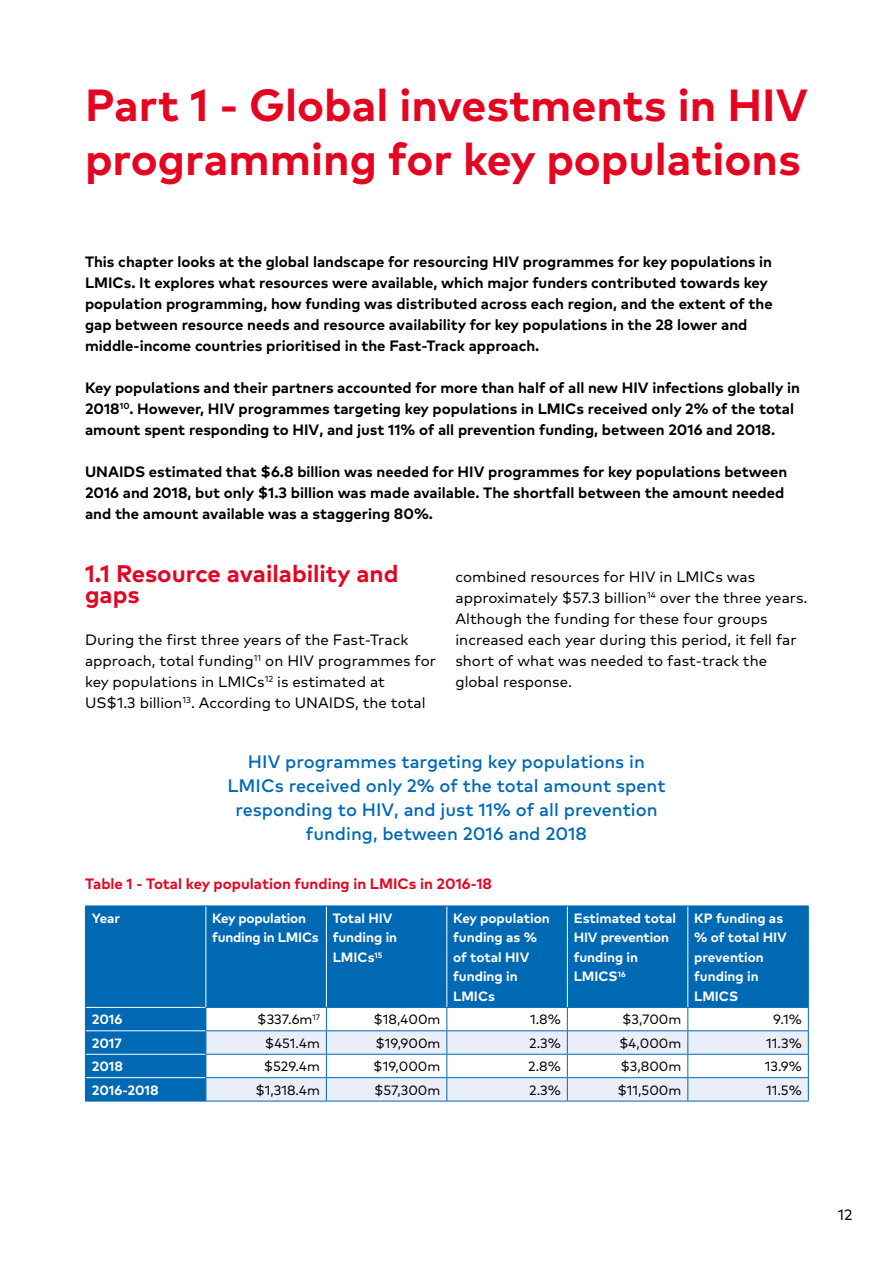
<style>
.page{position:relative;width:893px;height:1263px;background:#fff}
.page>*{position:absolute;margin:0;border:0;box-sizing:border-box;transform-origin:0 0}
.t1{font:700 45px/54px "FF Mark Pro AF";color:#e40521}
.t2{font:700 24px/21px "FF Mark Pro AF";color:#e40521}
.t3{font:500 18px/24px "FF Mark Pro AF";color:#0069b4;text-align:center}
.t4{font:700 15px/21px "FF Mark Pro AF";color:#000}
.t5{font:15px/21px "FF Mark Pro AF";color:#000}
.t6{font:700 15px "FF Mark Pro AF";color:#e40521}
.t7{font:700 13.5px/19.5px "FF Mark Pro AF";color:#fff}
.t8{font:13.5px "FF Mark Pro AF";color:#000}
</style>
<div class="page">
<div style="left:86px;top:906px;width:722px;height:195px;background:#0069b4"></div>
<hr style="left:206px;top:906px;width:1px;height:101px;background:#fff">
<hr style="left:326px;top:906px;width:1px;height:101px;background:#fff">
<hr style="left:446px;top:906px;width:1px;height:101px;background:#fff">
<hr style="left:567px;top:906px;width:1px;height:101px;background:#fff">
<hr style="left:687px;top:906px;width:1px;height:101px;background:#fff">
<hr style="left:86px;top:1007px;width:120px;height:1px;background:#fff">
<hr style="left:86px;top:1030px;width:120px;height:1px;background:#fff">
<hr style="left:86px;top:1054px;width:120px;height:1px;background:#fff">
<hr style="left:86px;top:1077px;width:120px;height:1px;background:#fff">
<hr style="left:85px;top:905px;width:121px;height:1px;background:#0069b4">
<hr style="left:85px;top:906px;width:1px;height:101px;background:#0069b4">
<hr style="left:206px;top:905px;width:120px;height:1px;background:#0069b4">
<hr style="left:326px;top:905px;width:121px;height:1px;background:#0069b4">
<hr style="left:447px;top:905px;width:120px;height:1px;background:#0069b4">
<hr style="left:567px;top:905px;width:121px;height:1px;background:#0069b4">
<hr style="left:688px;top:905px;width:121px;height:1px;background:#0069b4">
<hr style="left:808px;top:906px;width:1px;height:101px;background:#0069b4">
<svg style="left:85px;top:1007px;width:1px;height:94px"></svg>
<hr style="left:85px;top:1101px;width:121px;height:1px;background:#0069b4">
<hr style="left:206px;top:1007px;width:120px;height:1px;background:#0069b4">
<hr style="left:326px;top:1007px;width:121px;height:1px;background:#0069b4">
<hr style="left:447px;top:1007px;width:120px;height:1px;background:#0069b4">
<hr style="left:567px;top:1007px;width:121px;height:1px;background:#0069b4">
<hr style="left:688px;top:1007px;width:121px;height:1px;background:#0069b4">
<svg style="left:206px;top:1008px;width:603px;height:93px"></svg>
<hr style="left:206px;top:1101px;width:120px;height:1px;background:#0069b4">
<hr style="left:326px;top:1101px;width:121px;height:1px;background:#0069b4">
<hr style="left:447px;top:1101px;width:120px;height:1px;background:#0069b4">
<hr style="left:567px;top:1101px;width:121px;height:1px;background:#0069b4">
<hr style="left:688px;top:1101px;width:121px;height:1px;background:#0069b4">
<h1 class="t1" style="left:85px;top:74px;width:724px">Part 1 - Global investments in HIV programming for key populations</h1>
<p class="t4" style="left:85px;top:250px;width:689px">This chapter looks at the global landscape for resourcing HIV programmes for key populations in LMICs. It explores what resources were available, which major funders contributed towards key population programming, how funding was distributed across each region, and the extent of the gap between resource needs and resource availability for key populations in the 28 lower and middle-income countries prioritised in the Fast-Track approach.</p>
<p class="t4" style="left:85px;top:376px;width:716px">Key populations and their partners accounted for more than half of all new HIV infections globally in<br>2018<sup>10</sup>. However, HIV programmes targeting key populations in LMICs received only 2% of the total amount spent responding to HIV, and just 11% of all prevention funding, between 2016 and 2018.</p>
<p class="t4" style="left:85px;top:460px;width:704px">UNAIDS estimated that $6.8 billion was needed for HIV programmes for key populations between<br>2016 and 2018, but only $1.3 billion was made available. The shortfall between the amount needed and the amount available was a staggering 80%.</p>
<h2 class="t2" style="left:85px;top:561px;width:315px">1.1 Resource availability and gaps</h2>
<p class="t5" style="left:85px;top:628px;width:353px">During the first three years of the Fast-Track approach, total funding<sup>11</sup> on HIV programmes for key populations in LMICs<sup>12</sup> is estimated at US$1.3 billion<sup>13</sup>. According to UNAIDS, the total</p>
<p class="t5" style="left:455px;top:565px;width:353px">combined resources for HIV in LMICs was approximately $57.3 billion<sup>14</sup> over the three years.<br>Although the funding for these four groups increased each year during this period, it fell far short of what was needed to fast-track the global response.</p>
<p class="t3" style="left:227px;top:748px;width:439px">HIV programmes targeting key populations in LMICs received only 2% of the total amount spent responding to HIV, and just 11% of all prevention funding, between 2016 and 2018</p>
<p class="t6" style="left:85px;top:873px;width:408px">Table 1 - Total key population funding in LMICs in 2016-18</p>
<p class="t7" style="left:92px;top:907px;width:30px">Year</p>
<p class="t7" style="left:212px;top:907px;width:108px">Key population funding in LMICs</p>
<p class="t7" style="left:333px;top:907px;width:66px">Total HIV funding in<br>LMICs<sup>15</sup></p>
<p class="t7" style="left:453px;top:907px;width:98px">Key population funding as % of total HIV funding in<br>LMICs</p>
<p class="t7" style="left:574px;top:907px;width:104px">Estimated total<br>HIV prevention funding in<br>LMICS<sup>16</sup></p>
<p class="t7" style="left:694px;top:907px;width:94px">KP funding as % of total HIV prevention funding in<br>LMICS</p>
<p class="t7" style="left:92px;top:1009px;width:32px">2016</p>
<p class="t8" style="left:257px;top:1009px;width:64px">$337.6m<sup>17</sup></p>
<p class="t8" style="left:373px;top:1009px;width:69px">$18,400m</p>
<p class="t8" style="left:530px;top:1009px;width:32px">1.8%</p>
<p class="t8" style="left:622px;top:1009px;width:61px">$3,700m</p>
<p class="t8" style="left:773px;top:1009px;width:30px">9.1%</p>
<p class="t7" style="left:92px;top:1032px;width:32px">2017</p>
<p class="t8" style="left:265px;top:1033px;width:57px">$451.4m</p>
<p class="t8" style="left:375px;top:1033px;width:66px">$19,900m</p>
<p class="t8" style="left:529px;top:1033px;width:33px">2.3%</p>
<p class="t8" style="left:619px;top:1033px;width:64px">$4,000m</p>
<p class="t8" style="left:766px;top:1033px;width:37px">11.3%</p>
<p class="t7" style="left:92px;top:1055px;width:33px">2018</p>
<p class="t8" style="left:264px;top:1056px;width:58px">$529.4m</p>
<p class="t8" style="left:373px;top:1056px;width:69px">$19,000m</p>
<p class="t8" style="left:528px;top:1056px;width:34px">2.8%</p>
<p class="t8" style="left:620px;top:1056px;width:62px">$3,800m</p>
<p class="t8" style="left:765px;top:1056px;width:39px">13.9%</p>
<p class="t7" style="left:92px;top:1079px;width:68px">2016-2018</p>
<p class="t8" style="left:255px;top:1080px;width:66px">$1,318.4m</p>
<p class="t8" style="left:374px;top:1080px;width:68px">$57,300m</p>
<p class="t8" style="left:529px;top:1080px;width:33px">2.3%</p>
<p class="t8" style="left:617px;top:1080px;width:66px">$11,500m</p>
<p class="t8" style="left:766px;top:1080px;width:37px">11.5%</p>
<p class="t5" style="left:838px;top:1202px;width:16px">12</p>
</div>
